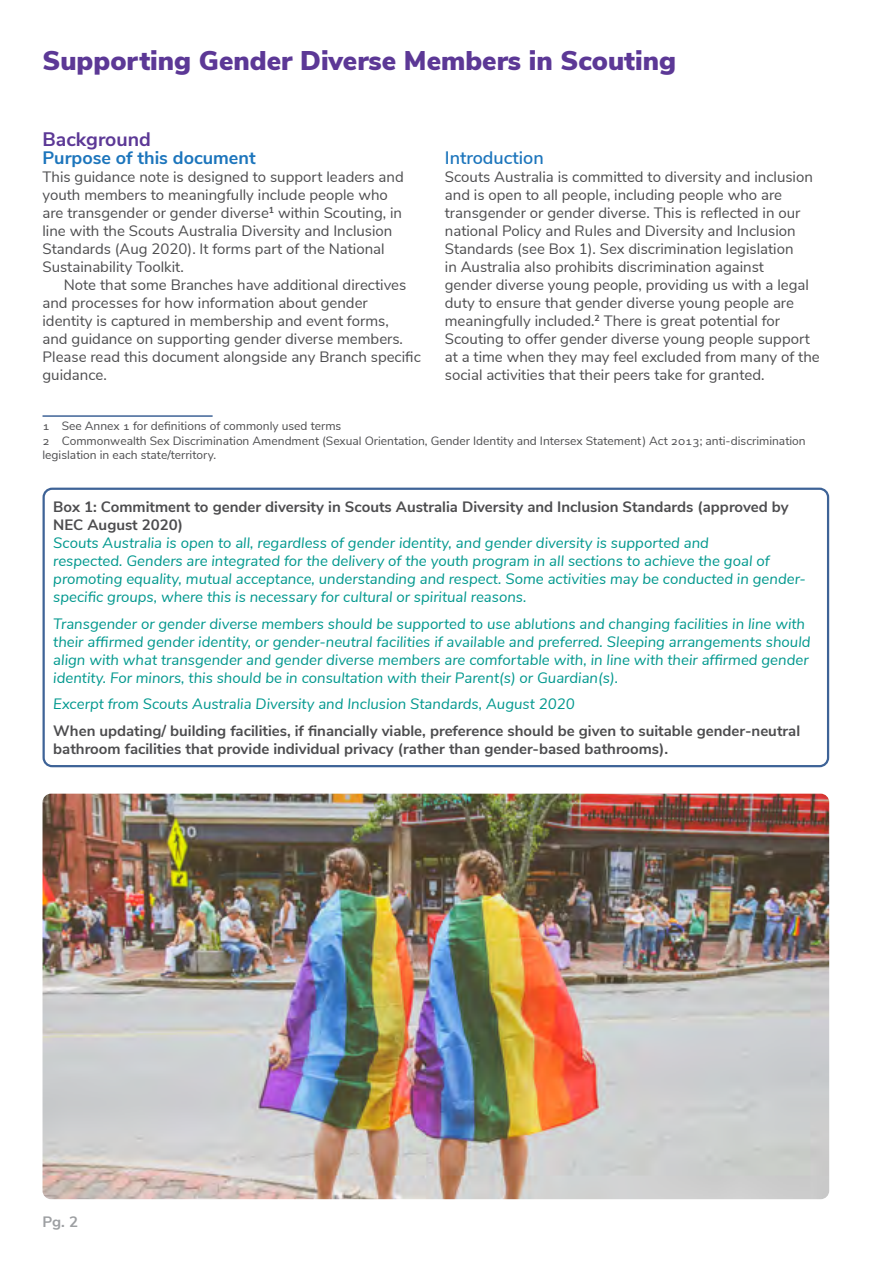
<style>
.page{position:relative;width:893px;height:1263px;background:#fff}
.page>*{position:absolute;margin:0;border:0;box-sizing:border-box;transform-origin:0 0}
.t1{font:900 27px "Nunito Sans";color:#5c3896}
.t2{font:700 19.5px "Nunito Sans";color:#5c3896}
.t3{font:700 18px "Nunito Sans";color:#1c75bc}
.t4{font:600 18px "Nunito Sans";color:#1c75bc}
.t5{font:15px/18px "Nunito Sans";color:#4d4d4f}
.t6{font:italic 15px/18px "Nunito Sans";color:#00988e}
.t7{font:700 15px/18px "Nunito Sans";color:#4d4d4f}
.t8{font:700 15px "Nunito Sans";color:#9d9fa2}
.t9{font:12px/14.4px "Nunito Sans";color:#4d4d4f}
</style>
<div class="page">
<img style="left:43px;top:794px;width:786px;height:405px">
<hr style="left:43px;top:415px;width:170px;height:2px;background:#3e6397">
<div style="left:43px;top:488px;width:786px;height:279px;border:2px solid #3e6397;border-radius:9px"></div>
<h1 class="t1" style="left:43px;top:41px;width:635px">Supporting Gender Diverse Members in Scouting</h1>
<h2 class="t2" style="left:43px;top:125px;width:110px">Background</h2>
<p class="t3" style="left:43px;top:144px;width:215px">Purpose of this document</p>
<p class="t5" style="left:43px;top:166px;width:363px">This guidance note is designed to support leaders and youth members to meaningfully include people who are transgender or gender diverse<sup>1</sup> within Scouting, in line with the Scouts Australia Diversity and Inclusion Standards (Aug 2020). It forms part of the National Sustainability Toolkit.</p>
<p class="t5" style="left:43px;top:274px;width:380px;text-indent:21px">Note that some Branches have additional directives and processes for how information about gender identity is captured in membership and event forms,<br>and guidance on supporting gender diverse members.<br>Please read this document alongside any Branch specific guidance.</p>
<p class="t4" style="left:445px;top:144px;width:100px">Introduction</p>
<p class="t5" style="left:445px;top:166px;width:376px">Scouts Australia is committed to diversity and inclusion and is open to all people, including people who are transgender or gender diverse. This is reflected in our national Policy and Rules and Diversity and Inclusion Standards (see Box 1). Sex discrimination legislation<br>in Australia also prohibits discrimination against<br>gender diverse young people, providing us with a legal duty to ensure that gender diverse young people are meaningfully included.<sup>2</sup> There is great potential for Scouting to offer gender diverse young people support at a time when they may feel excluded from many of the social activities that their peers take for granted.</p>
<p class="t9" style="left:43px;top:418px;width:765px">1 See Annex 1 for definitions of commonly used terms<br>2 Commonwealth Sex Discrimination Amendment (Sexual Orientation, Gender Identity and Intersex Statement) Act 2013; anti-discrimination legislation in each state/territory.</p>
<p class="t7" style="left:53px;top:497px;width:737px">Box 1: Commitment to gender diversity in Scouts Australia Diversity and Inclusion Standards (approved by<br>NEC August 2020)</p>
<p class="t6" style="left:53px;top:533px;width:754px">Scouts Australia is open to all, regardless of gender identity, and gender diversity is supported and<br>respected. Genders are integrated for the delivery of the youth program in all sections to achieve the goal of promoting equality, mutual acceptance, understanding and respect. Some activities may be conducted in gender&shy;specific groups, where this is necessary for cultural or spiritual reasons.</p>
<p class="t6" style="left:53px;top:613px;width:759px">Transgender or gender diverse members should be supported to use ablutions and changing facilities in line with their affirmed gender identity, or gender-neutral facilities if available and preferred. Sleeping arrangements should align with what transgender and gender diverse members are comfortable with, in line with their affirmed gender identity. For minors, this should be in consultation with their Parent(s) or Guardian(s).</p>
<p class="t6" style="left:53px;top:694px;width:523px">Excerpt from Scouts Australia Diversity and Inclusion Standards, August 2020</p>
<p class="t7" style="left:53px;top:720px;width:748px">When updating/ building facilities, if financially viable, preference should be given to suitable gender-neutral bathroom facilities that provide individual privacy (rather than gender-based bathrooms).</p>
<p class="t8" style="left:43px;top:1211px;width:37px">Pg. 2</p>
</div>
